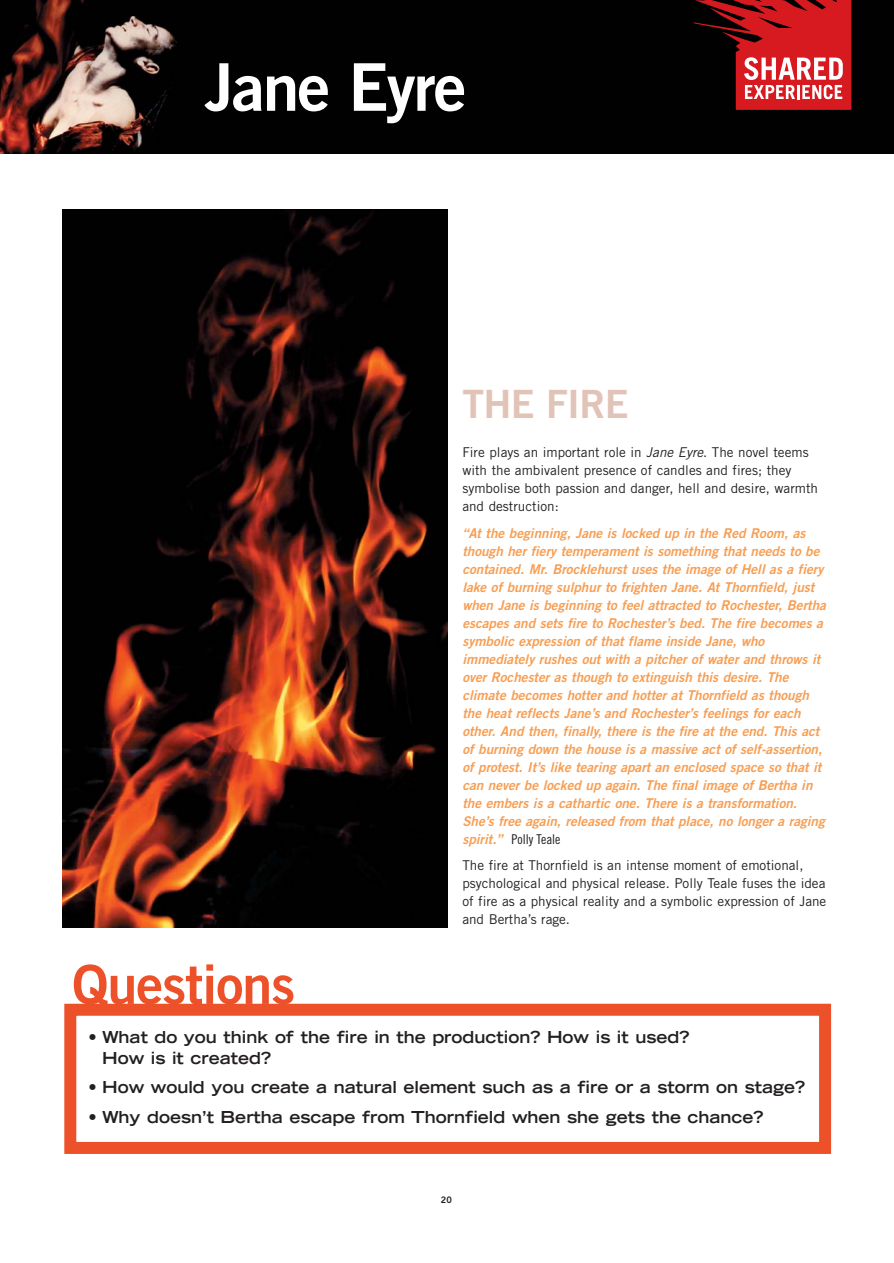
<style>
.page{position:relative;width:894px;height:1263px;background:#fff}
.page>*{position:absolute;margin:0;border:0;box-sizing:border-box;transform-origin:0 0}
.t1{font:65.85px "Trade Gothic Bold Two";letter-spacing:-.03em;color:#fff}
.t2{font:54px "Trade Gothic Bold Two";letter-spacing:-.02em;color:#ed512a}
.t3{font:39px "Trade Gothic Bold Two";letter-spacing:-.02em;color:#e1c3b7}
.t4{font:700 expanded 16.5px/21px "Trade Gothic LH";color:#231f20}
.t5{font:italic 13.5px/18px "Trade Gothic Bold Two";color:#f89e53}
.t6{font:13.5px/18px "Trade Gothic";color:#231f20}
.t7{font:13.5px "Trade Gothic Cond Eighteen";color:#231f20}
.t8{font:9px "Trade Gothic Bold Two";color:#231f20}
.s1{font-style:italic}
.s2{font-family:"Trade Gothic Bold Two";font-style:italic;color:#f89e53}
</style>
<div class="page">
<img style="left:0;top:0;width:894px;height:154px">
<svg style="left:690px;top:0;width:161px;height:110px;background:#9b292e"></svg>
<div style="left:64px;top:1004px;width:767px;height:150px;border:12px solid #ed512a"></div>
<img style="left:62px;top:209px;width:385px;height:719px">
<h1 class="t1" style="left:205px;top:63px;width:263px">Jane Eyre</h1>
<h2 class="t2" style="left:72px;top:965px;width:225px">Questions</h2>
<h3 class="t3" style="left:462px;top:390px;width:168px">THE FIRE</h3>
<p class="t6" style="left:462px;top:444px;width:357px">Fire plays an important role in <span class="s1">Jane Eyre</span>. The novel teems with the ambivalent presence of candles and fires; they symbolise both passion and danger, hell and desire, warmth and destruction:</p>
<p class="t5" style="left:462px;top:525px;width:365px">“At the beginning, Jane is locked up in the Red Room, as though her fiery temperament is something that needs to be contained. Mr. Brocklehurst uses the image of Hell as a fiery lake of burning sulphur to frighten Jane. At Thornfield, just when Jane is beginning to feel attracted to Rochester, Bertha escapes and sets fire to Rochester’s bed. The fire becomes a symbolic expression of that flame inside Jane, who immediately rushes out with a pitcher of water and throws it over Rochester as though to extinguish this desire. The climate becomes hotter and hotter at Thornfield as though the heat reflects Jane’s and Rochester’s feelings for each other. And then, finally, there is the fire at the end. This act of burning down the house is a massive act of self-assertion, of protest. It’s like tearing apart an enclosed space so that it can never be locked up again. The final image of Bertha in the embers is a cathartic one. There is a transformation.<br>She’s free again, released from that place, no longer a raging</p>
<p class="t7" style="left:462px;top:834px;width:100px"><span class="s2">spirit.”</span> Polly Teale</p>
<p class="t6" style="left:462px;top:857px;width:365px">The fire at Thornfield is an intense moment of emotional, psychological and physical release. Polly Teale fuses the idea of fire as a physical reality and a symbolic expression of Jane and Bertha’s rage.</p>
<p class="t4" style="left:102px;top:1028px;width:589px;text-indent:-14px">• What do you think of the fire in the production? How is it used?<br>How is it created?</p>
<p class="t4" style="left:89px;top:1078px;width:718px">• How would you create a natural element such as a fire or a storm on stage?</p>
<p class="t4" style="left:89px;top:1108px;width:677px">• Why doesn’t Bertha escape from Thornfield when she gets the chance?</p>
<p class="t8" style="left:441px;top:1196px;width:12px">20</p>
</div>
